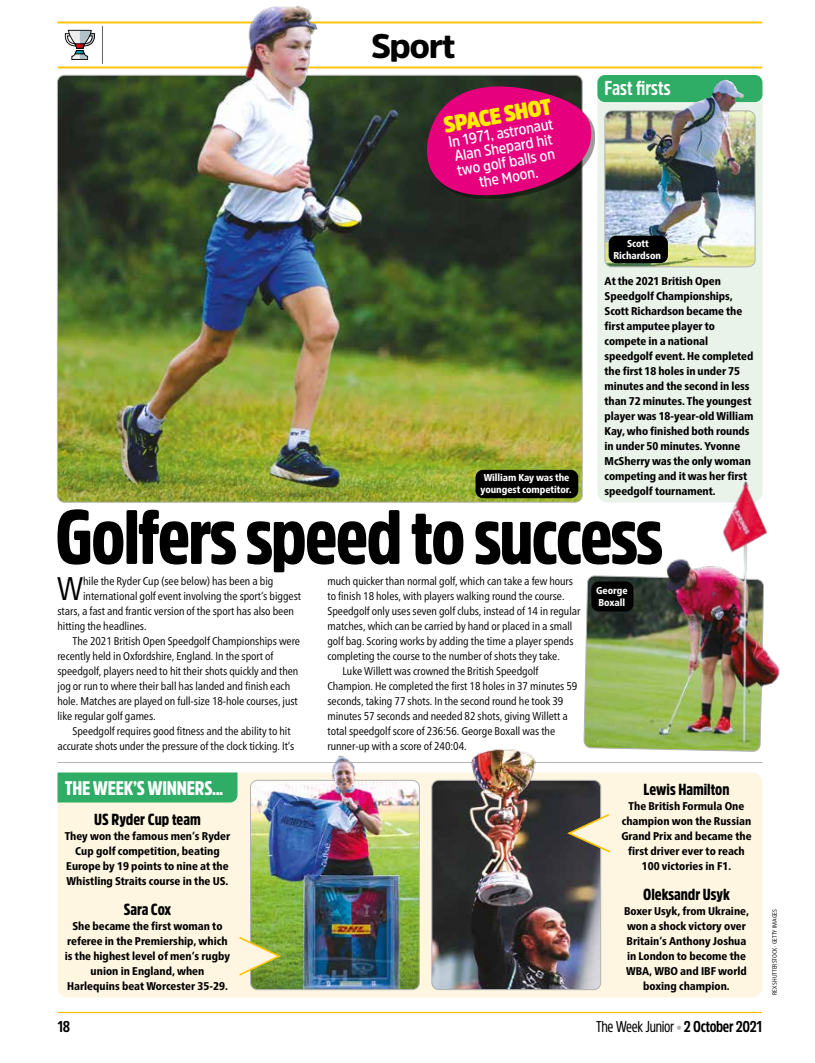
<style>
.page{position:relative;width:815px;height:1063px;background:#fff}
.page>*{position:absolute;margin:0;border:0;box-sizing:border-box;transform-origin:0 0}
.t1{font:900 76.25px "Amsi Pro Cond";letter-spacing:-.025em;color:#000}
.t2{font:900 33.75px "Amsi Pro";letter-spacing:-.045em;color:#000}
.t3{font:condensed 32.75px "Frutiger Neue LT Pro";color:#000}
.t4{font:900 22.5px "Amsi Pro Narw";color:#ffed00}
.t5{font:700 20px "Amsi Pro Cond";color:#fff}
.t6{font:900 19.5px "Amsi Pro Cond";letter-spacing:-.01em;color:#fff}
.t7{font:900 16px "Amsi Pro Cond";color:#000}
.t8{font:15.62px "Amsi Pro Cond";letter-spacing:-.02em;color:#000}
.t9{font:700 15.62px "Amsi Pro Cond";color:#000}
.t10{font:600 15.25px/15px "Amsi Pro Narw";color:#fff;text-align:center}
.t11{font:condensed 11.25px "Frutiger Neue LT Pro";letter-spacing:-.005em;color:#000}
.t12{font:800 condensed 11.25px/15px "Frutiger Neue LT Pro";color:#000;text-align:center}
.t13{font:800 condensed 10px/12.5px "Frutiger Neue LT Pro";letter-spacing:-.005em;color:#fff;text-align:center}
.t14{font:condensed 6.25px "Frutiger Neue LT Pro";letter-spacing:-.005em;color:#000}
.s1{font-weight:700;color:#b3b2b2}
.s2{font-weight:700}
</style>
<div class="page">
<hr style="left:58px;top:1012px;width:704px;height:1px;background:#fdc300">
<hr style="left:58px;top:67px;width:704px;height:1px;background:#fdc300">
<hr style="left:102px;top:26px;width:1px;height:38px;background:#646363">
<svg style="left:64px;top:30px;width:32px;height:30px"></svg>
<hr style="left:58px;top:22px;width:704px;height:1px;background:#fdc300">
<img style="left:58px;top:76px;width:523px;height:425px">
<img style="left:202px;top:5px;width:140px;height:100px">
<div style="left:597px;top:77px;width:165px;height:426px;background:#e9f3ea;border-radius:11px"></div>
<hr style="left:58px;top:762px;width:704px;height:1px;background:#b3b2b2">
<div style="left:58px;top:773px;width:704px;height:225px;background:#fff6e2;border-radius:11px"></div>
<div style="left:597px;top:75px;width:165px;height:27px;background:#2fac66;border-radius:8px"></div>
<div style="left:58px;top:773px;width:179px;height:30px;background:#2fac66"></div>
<img style="left:251px;top:781px;width:167px;height:208px">
<div style="left:250px;top:780px;width:170px;height:210px;border:1px solid #b3b2b2;border-radius:7px"></div>
<img style="left:320px;top:755px;width:44px;height:39px">
<svg style="left:239px;top:935px;width:44px;height:42px"></svg>
<img style="left:432px;top:781px;width:168px;height:209px">
<div style="left:432px;top:780px;width:169px;height:210px;border:1px solid #b3b2b2;border-radius:7px"></div>
<img style="left:417px;top:749px;width:139px;height:63px">
<svg style="left:565px;top:812px;width:46px;height:42px"></svg>
<img style="left:605px;top:111px;width:150px;height:156px">
<div style="left:605px;top:111px;width:150px;height:156px;border:1px solid #b3b2b2;border-radius:7px"></div>
<img style="left:677px;top:66px;width:73px;height:77px">
<img style="left:583px;top:575px;width:179px;height:177px">
<img style="left:662px;top:476px;width:118px;height:223px">
<div style="left:591px;top:581px;width:42px;height:30px;background:#000;border-radius:8px"></div>
<svg style="left:422px;top:80px;width:173px;height:122px;background:#b21a6b"></svg>
<div style="left:609px;top:236px;width:59px;height:27px;background:#000;border-radius:8px"></div>
<div style="left:476px;top:470px;width:102px;height:28px;background:#000;border-radius:8px"></div>
<h2 class="t2" style="left:371px;top:23px;width:86px">Sport</h2>
<h3 class="t4" style="left:441px;top:110px;width:111px;rotate:-10deg">SPACE SHOT</h3>
<h3 class="t10" style="left:447px;top:134px;width:107px;rotate:-10deg">In 1971, astronaut<br>Alan Shepard hit two golf balls on the Moon.</h3>
<h3 class="t5" style="left:604px;top:74px;width:68px">Fast firsts</h3>
<p class="t13" style="left:613px;top:237px;width:49px">Scott<br>Richardson</p>
<p class="t12" style="left:605px;top:274px;width:150px;text-align:left">At the 2021 British Open<br>Speedgolf Championships,<br>Scott Richardson became the first amputee player to compete in a national speedgolf event. He completed the first 18 holes in under 75 minutes and the second in less than 72 minutes. The youngest player was 18-year-old William<br>Kay, who finished both rounds in under 50 minutes. Yvonne<br>McSherry was the only woman competing and it was her first speedgolf tournament.</p>
<h1 class="t1" style="left:55px;top:485px;width:610px">Golfers speed to success</h1>
<p class="t13" style="left:596px;top:584px;width:33px;text-align:left">George<br>Boxall</p>
<p class="t13" style="left:480px;top:471px;width:93px">William Kay was the youngest competitor.</p>
<p class="t11" style="left:327px;top:574px;width:247px">much quicker than normal golf, which can take a few hours</p>
<p class="t11" style="left:327px;top:589px;width:239px">to finish 18 holes, with players walking round the course.</p>
<p class="t11" style="left:327px;top:604px;width:254px">Speedgolf only uses seven golf clubs, instead of 14 in regular</p>
<p class="t11" style="left:327px;top:619px;width:246px">matches, which can be carried by hand or placed in a small</p>
<p class="t11" style="left:327px;top:634px;width:248px">golf bag. Scoring works by adding the time a player spends</p>
<p class="t11" style="left:327px;top:649px;width:234px">completing the course to the number of shots they take.</p>
<p class="t11" style="left:342px;top:664px;width:197px">Luke Willett was crowned the British Speedgolf</p>
<p class="t11" style="left:327px;top:679px;width:251px">Champion. He completed the first 18 holes in 37 minutes 59</p>
<p class="t11" style="left:327px;top:694px;width:237px">seconds, taking 77 shots. In the second round he took 39</p>
<p class="t11" style="left:327px;top:709px;width:242px">minutes 57 seconds and needed 82 shots, giving Willett a</p>
<p class="t11" style="left:327px;top:724px;width:229px">total speedgolf score of 236:56. George Boxall was the</p>
<p class="t11" style="left:327px;top:739px;width:141px">runner-up with a score of 240:04.</p>
<h3 class="t3" style="left:57px;top:569px;width:28px">W</h3>
<p class="t11" style="left:83px;top:574px;width:192px">hile the Ryder Cup (see below) has been a big</p>
<p class="t11" style="left:83px;top:589px;width:219px">international golf event involving the sport’s biggest</p>
<p class="t11" style="left:58px;top:604px;width:238px">stars, a fast and frantic version of the sport has also been</p>
<p class="t11" style="left:58px;top:619px;width:91px">hitting the headlines.</p>
<p class="t11" style="left:73px;top:634px;width:229px">The 2021 British Open Speedgolf Championships were</p>
<p class="t11" style="left:58px;top:649px;width:217px">recently held in Oxfordshire, England. In the sport of</p>
<p class="t11" style="left:58px;top:664px;width:242px">speedgolf, players need to hit their shots quickly and then</p>
<p class="t11" style="left:58px;top:679px;width:234px">jog or run to where their ball has landed and finish each</p>
<p class="t11" style="left:58px;top:694px;width:242px">hole. Matches are played on full-size 18-hole courses, just</p>
<p class="t11" style="left:58px;top:709px;width:100px">like regular golf games.</p>
<p class="t11" style="left:73px;top:724px;width:220px">Speedgolf requires good fitness and the ability to hit</p>
<p class="t11" style="left:58px;top:739px;width:238px">accurate shots under the pressure of the clock ticking. It’s</p>
<h3 class="t6" style="left:65px;top:775px;width:160px">THE WEEK’S WINNERS...</h3>
<h3 class="t7" style="left:643px;top:778px;width:88px">Lewis Hamilton</h3>
<p class="t12" style="left:621px;top:799px;width:132px">The British Formula One champion won the Russian<br>Grand Prix and became the first driver ever to reach<br>100 victories in F1.</p>
<h3 class="t7" style="left:643px;top:883px;width:88px">Oleksandr Usyk</h3>
<p class="t12" style="left:624px;top:904px;width:126px">Boxer Usyk, from Ukraine, won a shock victory over<br>Britain’s Anthony Joshua in London to become the<br>WBA, WBO and IBF world boxing champion.</p>
<h3 class="t7" style="left:94px;top:808px;width:108px">US Ryder Cup team</h3>
<p class="t12" style="left:65px;top:829px;width:167px">They won the famous men’s Ryder<br>Cup golf competition, beating<br>Europe by 19 points to nine at the<br>Whistling Straits course in the US.</p>
<h3 class="t7" style="left:124px;top:898px;width:49px">Sara Cox</h3>
<p class="t12" style="left:65px;top:919px;width:167px">She became the first woman to referee in the Premiership, which is the highest level of men’s rugby union in England, when<br>Harlequins beat Worcester 35-29.</p>
<h3 class="t9" style="left:57px;top:1016px;width:14px">18</h3>
<h3 class="t8" style="left:596px;top:1015px;width:168px">The Week Junior <span class="s1">•</span> <span class="s2">2 October 2021</span></h3>
<p class="t14" style="left:771px;top:995px;width:87px;rotate:-90deg">REX SHUTTERSTOCK · GETTY IMAGES</p>
</div>
